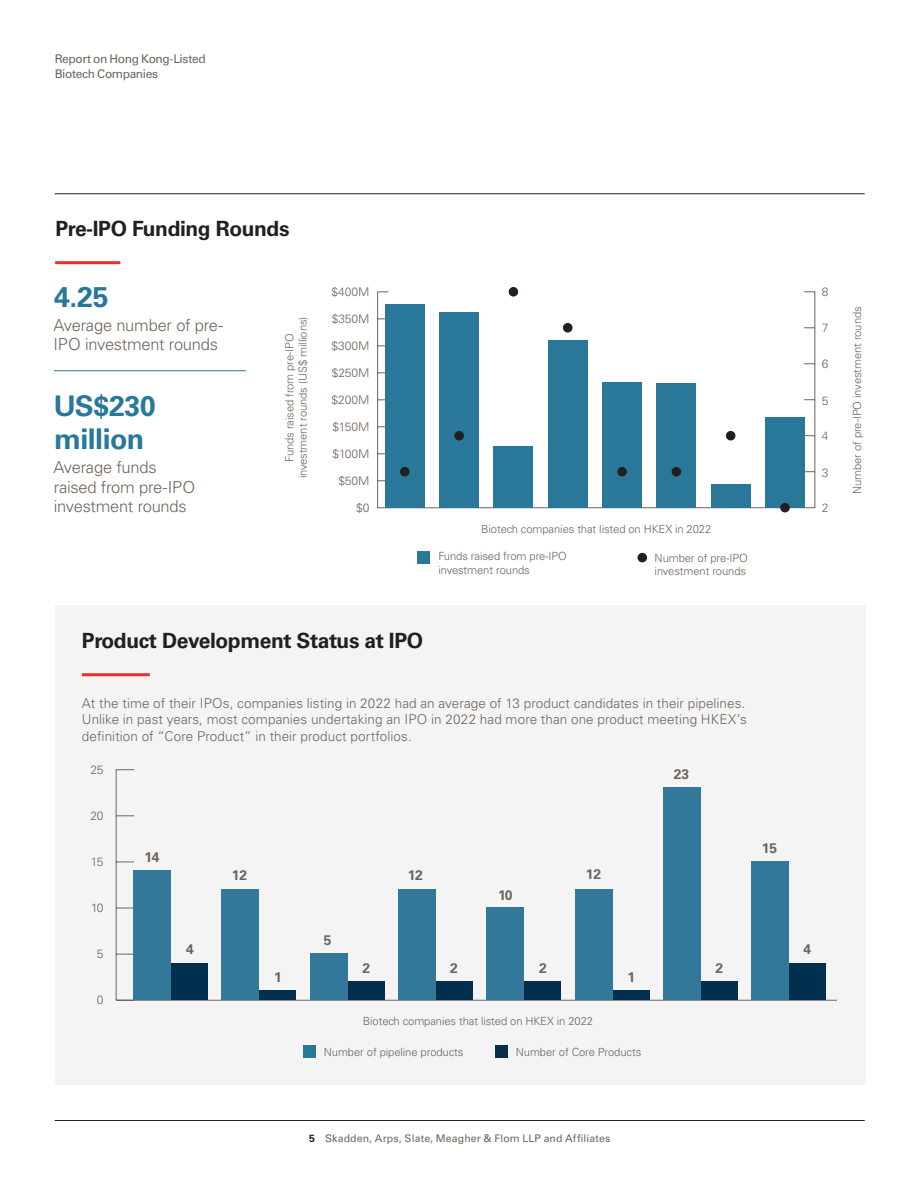
<style>
.page{position:relative;width:918px;height:1188px;background:#fff}
.page>*{position:absolute;margin:0;border:0;box-sizing:border-box;transform-origin:0 0}
.Infographic_Stat_26p{font:700 28.5px/33px "Univers LT Std";letter-spacing:-.02em;color:#29789a}
.Heading_2_w_line{font:700 21px "Univers LT Std";letter-spacing:-.02em;color:#231f20}
.Infographic_Text_w_l{font:300 16.5px/19.5px "Univers LT Std";letter-spacing:-.015em;color:#6f645a}
.Infographic_Stat_14p{font:700 13.8px "Univers LT Std";letter-spacing:-.01em;color:#6f645a}
.Main_Body{font:300 13.5px/16.5px "Univers LT Std";letter-spacing:.005em;color:#6f645a;text-align:justify}
.Chart_key_text{font:300 12px "Univers LT Std";letter-spacing:-.01em;color:#6f645a}
.t1{font:12px/15px "Univers LT Std";letter-spacing:-.035em;color:#6f645a}
.Chart_key_text-2{font:300 11.25px/13.5px "Univers LT Std";letter-spacing:-.01em;color:#6f645a}
.t2{font:10.5px "Univers LT Std";letter-spacing:.01em;color:#6f645a}
.s1{font-weight:700;color:#231f20}
</style>
<div class="page">
<hr style="left:55px;top:1120px;width:810px;height:1px;background:#231f20">
<hr style="left:55px;top:194px;width:810px;height:1px;background:#231f20">
<hr style="left:54px;top:370px;width:192px;height:1px;background:#2a799a">
<hr style="left:55px;top:261px;width:65px;height:3px;background:#ee2e22">
<div style="left:55px;top:606px;width:810px;height:479px;background:#f4f4f5"></div>
<hr style="left:82px;top:673px;width:68px;height:3px;background:#ee2e22">
<div style="left:304px;top:1045px;width:12px;height:13px;background:#29789a"></div>
<div style="left:496px;top:1045px;width:12px;height:13px;background:#08304b"></div>
<svg style="left:377px;top:291px;width:438px;height:217px"></svg>
<div style="left:385px;top:304px;width:39px;height:203px;background:#29789a"></div>
<div style="left:440px;top:312px;width:39px;height:195px;background:#29789a"></div>
<div style="left:494px;top:446px;width:39px;height:61px;background:#29789a"></div>
<div style="left:548px;top:340px;width:39px;height:167px;background:#29789a"></div>
<div style="left:603px;top:382px;width:39px;height:125px;background:#29789a"></div>
<div style="left:657px;top:383px;width:39px;height:124px;background:#29789a"></div>
<div style="left:711px;top:484px;width:39px;height:23px;background:#29789a"></div>
<div style="left:765px;top:417px;width:40px;height:90px;background:#29789a"></div>
<div style="left:401px;top:467px;width:8px;height:9px;background:#231f20;border-radius:50%"></div>
<div style="left:400px;top:467px;width:9px;height:9px;border:1px solid #231f20;border-radius:50%"></div>
<div style="left:455px;top:431px;width:8px;height:9px;background:#231f20;border-radius:50%"></div>
<div style="left:454px;top:431px;width:10px;height:9px;border:1px solid #231f20;border-radius:50%"></div>
<div style="left:509px;top:288px;width:9px;height:8px;background:#231f20;border-radius:50%"></div>
<div style="left:509px;top:287px;width:9px;height:9px;border:1px solid #231f20;border-radius:50%"></div>
<div style="left:563px;top:324px;width:9px;height:8px;background:#231f20;border-radius:50%"></div>
<div style="left:563px;top:323px;width:9px;height:9px;border:1px solid #231f20;border-radius:50%"></div>
<div style="left:618px;top:467px;width:8px;height:9px;background:#231f20;border-radius:50%"></div>
<div style="left:617px;top:467px;width:10px;height:9px;border:1px solid #231f20;border-radius:50%"></div>
<div style="left:672px;top:467px;width:9px;height:9px;background:#231f20;border-radius:50%"></div>
<div style="left:672px;top:467px;width:9px;height:9px;border:1px solid #231f20;border-radius:50%"></div>
<div style="left:726px;top:431px;width:9px;height:9px;background:#231f20;border-radius:50%"></div>
<div style="left:726px;top:431px;width:9px;height:9px;border:1px solid #231f20;border-radius:50%"></div>
<div style="left:781px;top:503px;width:8px;height:9px;background:#231f20;border-radius:50%"></div>
<div style="left:780px;top:503px;width:10px;height:9px;border:1px solid #231f20;border-radius:50%"></div>
<hr style="left:116px;top:1000px;width:721px;height:1px;background:#70665c">
<hr style="left:116px;top:770px;width:1px;height:230px;background:#70665c">
<svg style="left:117px;top:954px;width:16px;height:1px"></svg>
<svg style="left:117px;top:908px;width:16px;height:1px"></svg>
<svg style="left:117px;top:862px;width:17px;height:1px"></svg>
<svg style="left:116px;top:816px;width:18px;height:1px"></svg>
<svg style="left:116px;top:769px;width:18px;height:1px"></svg>
<div style="left:170px;top:963px;width:38px;height:37px;background:#00304d"></div>
<div style="left:258px;top:991px;width:38px;height:9px;background:#00304d"></div>
<div style="left:347px;top:982px;width:38px;height:18px;background:#00304d"></div>
<div style="left:435px;top:982px;width:38px;height:18px;background:#00304d"></div>
<div style="left:523px;top:982px;width:38px;height:18px;background:#00304d"></div>
<div style="left:612px;top:991px;width:38px;height:9px;background:#00304d"></div>
<div style="left:700px;top:982px;width:38px;height:18px;background:#00304d"></div>
<div style="left:788px;top:963px;width:38px;height:37px;background:#00304d"></div>
<div style="left:133px;top:871px;width:38px;height:129px;background:#337899"></div>
<div style="left:221px;top:889px;width:38px;height:111px;background:#337899"></div>
<div style="left:310px;top:954px;width:38px;height:46px;background:#337899"></div>
<div style="left:398px;top:889px;width:38px;height:111px;background:#337899"></div>
<div style="left:486px;top:908px;width:38px;height:92px;background:#337899"></div>
<div style="left:575px;top:889px;width:38px;height:111px;background:#337899"></div>
<div style="left:663px;top:788px;width:38px;height:212px;background:#337899"></div>
<div style="left:751px;top:862px;width:38px;height:138px;background:#337899"></div>
<div style="left:418px;top:552px;width:12px;height:12px;background:#29789a"></div>
<div style="left:638px;top:553px;width:9px;height:9px;background:#231f20;border-radius:50%"></div>
<div style="left:638px;top:553px;width:9px;height:9px;border:1px solid #231f20;border-radius:50%"></div>
<p class="t1" style="left:55px;top:51px;width:152px">Report on Hong Kong-Listed<br>Biotech Companies</p>
<h3 class="Heading_2_w_line" style="left:56px;top:216px;width:235px">Pre-IPO Funding Rounds</h3>
<p class="Infographic_Stat_26p" style="left:54px;top:280px;width:56px">4.25</p>
<p class="Infographic_Text_w_l" style="left:53px;top:315px;width:171px">Average number of pre-<br>IPO investment rounds</p>
<p class="Infographic_Stat_26p" style="left:54px;top:390px;width:103px">US$230 million</p>
<p class="Infographic_Text_w_l" style="left:53px;top:458px;width:143px">Average funds raised from pre-IPO investment rounds</p>
<p class="Chart_key_text-2" style="left:283px;top:478px;width:163px;text-align:center;rotate:-90deg">Funds raised from pre-IPO investment rounds (US$ millions)</p>
<p class="Chart_key_text" style="left:332px;top:284px;width:39px">$400M</p>
<p class="Chart_key_text" style="left:822px;top:284px;width:8px">8</p>
<p class="Chart_key_text" style="left:822px;top:320px;width:8px">7</p>
<p class="Chart_key_text" style="left:822px;top:357px;width:8px">6</p>
<p class="Chart_key_text" style="left:822px;top:393px;width:8px">5</p>
<p class="Chart_key_text" style="left:822px;top:428px;width:8px">4</p>
<p class="Chart_key_text" style="left:822px;top:465px;width:8px">3</p>
<p class="Chart_key_text" style="left:356px;top:501px;width:15px">$0</p>
<p class="Chart_key_text" style="left:822px;top:501px;width:8px">2</p>
<p class="Chart_key_text" style="left:332px;top:312px;width:39px">$350M</p>
<p class="Chart_key_text" style="left:332px;top:339px;width:39px">$300M</p>
<p class="Chart_key_text" style="left:332px;top:366px;width:39px">$250M</p>
<p class="Chart_key_text" style="left:332px;top:393px;width:39px">$200M</p>
<p class="Chart_key_text" style="left:332px;top:420px;width:38px">$150M</p>
<p class="Chart_key_text" style="left:333px;top:447px;width:38px">$100M</p>
<p class="Chart_key_text" style="left:338px;top:474px;width:32px">$50M</p>
<p class="Chart_key_text-2" style="left:481px;top:522px;width:232px">Biotech companies that listed on HKEX in 2022</p>
<p class="Chart_key_text-2" style="left:438px;top:550px;width:130px">Funds raised from pre-IPO investment rounds</p>
<p class="Chart_key_text-2" style="left:655px;top:551px;width:95px">Number of pre-IPO investment rounds</p>
<h3 class="Heading_2_w_line" style="left:82px;top:628px;width:343px">Product Development Status at IPO</h3>
<p class="Main_Body" style="left:82px;top:695px;width:666px">At the time of their IPOs, companies listing in 2022 had an average of 13 product candidates in their pipelines.<br>Unlike in past years, most companies undertaking an IPO in 2022 had more than one product meeting HKEX’s definition of “Core Product” in their product portfolios.</p>
<p class="Chart_key_text" style="left:90px;top:762px;width:15px">25</p>
<p class="Chart_key_text" style="left:90px;top:808px;width:15px">20</p>
<p class="Chart_key_text" style="left:91px;top:854px;width:14px">15</p>
<p class="Chart_key_text" style="left:91px;top:901px;width:14px">10</p>
<p class="Chart_key_text" style="left:97px;top:947px;width:8px">5</p>
<p class="Chart_key_text" style="left:97px;top:993px;width:8px">0</p>
<p class="Infographic_Stat_14p" style="left:144px;top:849px;width:17px">14</p>
<p class="Infographic_Stat_14p" style="left:186px;top:941px;width:9px">4</p>
<p class="Infographic_Stat_14p" style="left:232px;top:867px;width:17px">12</p>
<p class="Infographic_Stat_14p" style="left:274px;top:969px;width:9px">1</p>
<p class="Infographic_Stat_14p" style="left:674px;top:766px;width:17px">23</p>
<p class="Infographic_Stat_14p" style="left:324px;top:932px;width:9px">5</p>
<p class="Infographic_Stat_14p" style="left:363px;top:960px;width:9px">2</p>
<p class="Infographic_Stat_14p" style="left:408px;top:867px;width:17px">12</p>
<p class="Infographic_Stat_14p" style="left:450px;top:960px;width:9px">2</p>
<p class="Infographic_Stat_14p" style="left:498px;top:887px;width:16px">10</p>
<p class="Infographic_Stat_14p" style="left:539px;top:960px;width:9px">2</p>
<p class="Infographic_Stat_14p" style="left:586px;top:866px;width:17px">12</p>
<p class="Chart_key_text-2" style="left:363px;top:1014px;width:232px">Biotech companies that listed on HKEX in 2022</p>
<p class="Infographic_Stat_14p" style="left:628px;top:969px;width:9px">1</p>
<p class="Chart_key_text-2" style="left:324px;top:1045px;width:141px">Number of pipeline products</p>
<p class="Chart_key_text-2" style="left:516px;top:1045px;width:127px">Number of Core Products</p>
<p class="Infographic_Stat_14p" style="left:715px;top:960px;width:9px">2</p>
<p class="Infographic_Stat_14p" style="left:762px;top:840px;width:17px">15</p>
<p class="Infographic_Stat_14p" style="left:803px;top:942px;width:9px">4</p>
<p class="Chart_key_text-2" style="left:850px;top:494px;width:189px;rotate:-90deg">Number of pre-IPO investment rounds</p>
<p class="t2" style="left:309px;top:1132px;width:303px"><span class="s1">5</span> Skadden, Arps, Slate, Meagher &amp; Flom LLP and Affiliates</p>
</div>
